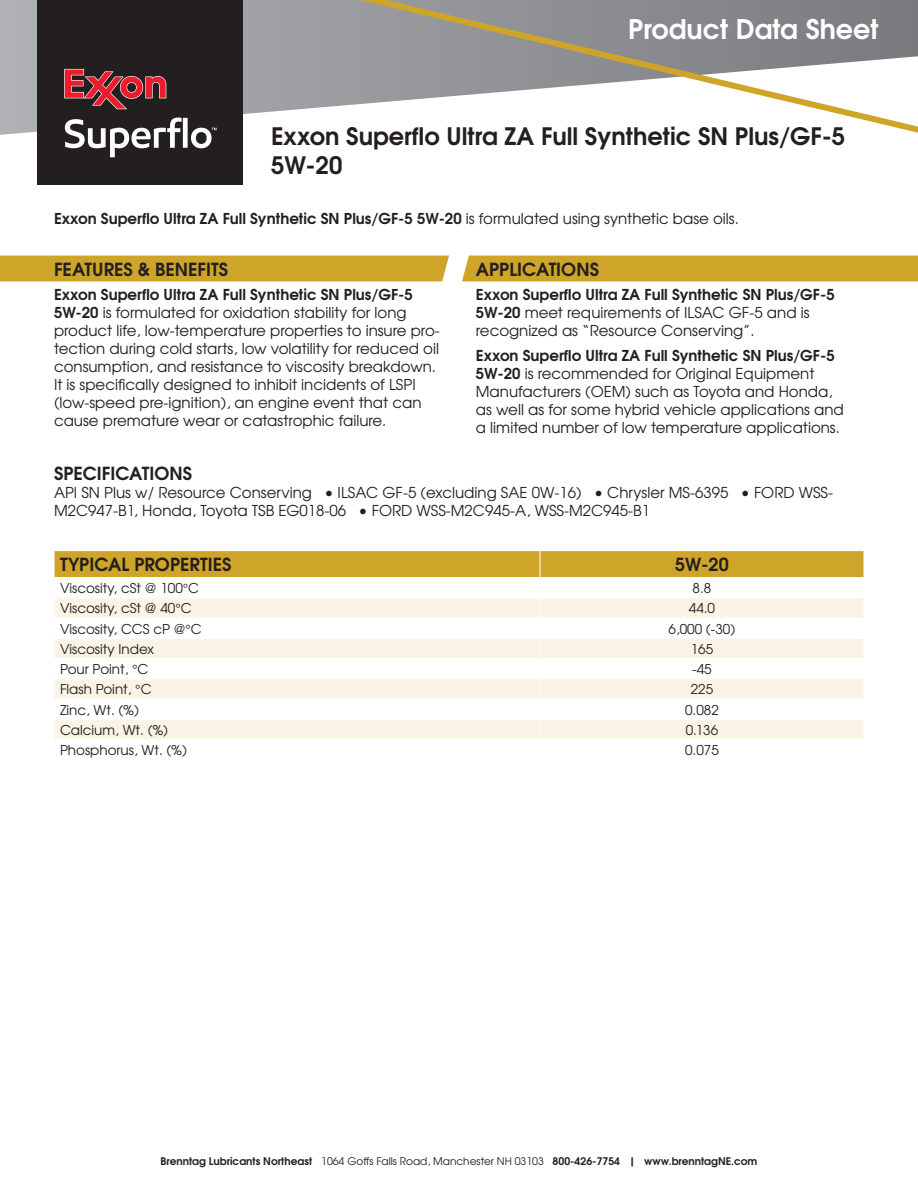
<style>
.page{position:relative;width:918px;height:1188px;background:#fff}
.page>*{position:absolute;margin:0;border:0;box-sizing:border-box;transform-origin:0 0}
.t1{font:700 27px "Te X Gyre Adventor";color:#fff}
.t2{font:700 24px/28.8px "Te X Gyre Adventor";color:#231f20}
.t3{font:700 18px "Te X Gyre Adventor";color:#231f20}
.t4{font:15px/18px "Te X Gyre Adventor";color:#231f20}
.t5{font:700 15px "Te X Gyre Adventor";color:#231f20}
.t6{font:13.5px "Te X Gyre Adventor";color:#231f20}
.t7{font:700 10.5px "Te X Gyre Adventor";color:#231f20}
.s1{font-weight:400}
.s2{font-weight:700}
.s3{font-family:"Helvetica"}
</style>
<div class="page">
<div style="left:0;top:256px;width:449px;height:25px;background:#cea529"></div>
<div style="left:462px;top:256px;width:456px;height:25px;background:#cea529"></div>
<svg style="left:0;top:0;width:265px;height:135px;background:#b0b1b4"></svg>
<div style="left:38px;top:0;width:205px;height:184px;background:#231f20"></div>
<svg style="left:64px;top:69px;width:102px;height:40px"></svg>
<svg style="left:65px;top:118px;width:152px;height:39px"></svg>
<svg style="left:265px;top:0;width:653px;height:133px"></svg>
<svg style="left:54px;top:551px;width:810px;height:188px"></svg>
<hr style="left:54px;top:598px;width:486px;height:1px;background:#fff">
<hr style="left:540px;top:598px;width:324px;height:1px;background:#fff">
<p class="t1" style="left:628px;top:5px;width:252px">Product Data Sheet</p>
<p class="t2" style="left:271px;top:120px;width:576px">Exxon Superflo Ultra ZA Full Synthetic SN Plus/GF-5<br>5W-20</p>
<p class="t5" style="left:54px;top:205px;width:686px">Exxon Superflo Ultra ZA Full Synthetic SN Plus/GF-5 5W-20 <span class="s1">is formulated using synthetic base oils.</span></p>
<p class="t3" style="left:54px;top:253px;width:176px">FEATURES &amp; BENEFITS</p>
<p class="t4" style="left:54px;top:285px;width:387px"><span class="s2">Exxon Superflo Ultra ZA Full Synthetic SN Plus/GF-5<br>5W-20</span> is formulated for oxidation stability for long product life, low-temperature properties to insure pro&shy;tection during cold starts, low volatility for reduced oil consumption, and resistance to viscosity breakdown.<br>It is specifically designed to inhibit incidents of LSPI (low-speed pre-ignition), an engine event that can cause premature wear or catastrophic failure.</p>
<p class="t3" style="left:476px;top:253px;width:125px">APPLICATIONS</p>
<p class="t4" style="left:476px;top:285px;width:360px"><span class="s2">Exxon Superflo Ultra ZA Full Synthetic SN Plus/GF-5<br>5W-20</span> meet requirements of ILSAC GF-5 and is recognized as “Resource Conserving”.</p>
<p class="t4" style="left:476px;top:346px;width:369px"><span class="s2">Exxon Superflo Ultra ZA Full Synthetic SN Plus/GF-5<br>5W-20</span> is recommended for Original Equipment Manufacturers (OEM) such as Toyota and Honda, as well as for some hybrid vehicle applications and a limited number of low temperature applications.</p>
<p class="t3" style="left:54px;top:458px;width:140px">SPECIFICATIONS</p>
<p class="t4" style="left:54px;top:483px;width:781px">API SN Plus w/ Resource Conserving • ILSAC GF-5 (excluding SAE 0W-16) • Chrysler MS-6395 • FORD WSS-<br>M2C947-B1, Honda, Toyota TSB EG018-06 • FORD WSS-M2C945-A, WSS-M2C945-B1</p>
<p class="t3" style="left:60px;top:549px;width:173px">TYPICAL PROPERTIES</p>
<p class="t3" style="left:675px;top:549px;width:55px">5W-20</p>
<p class="t6" style="left:60px;top:578px;width:141px">Viscosity, cSt @ 100<span class="s3">°</span>C</p>
<p class="t6" style="left:693px;top:578px;width:20px">8.8</p>
<p class="t6" style="left:60px;top:598px;width:133px">Viscosity, cSt @ 40<span class="s3">°</span>C</p>
<p class="t6" style="left:689px;top:598px;width:28px">44.0</p>
<p class="t6" style="left:60px;top:618px;width:143px">Viscosity, CCS cP @<span class="s3">°</span>C</p>
<p class="t6" style="left:669px;top:618px;width:68px">6,000 (-30)</p>
<p class="t6" style="left:60px;top:638px;width:95px">Viscosity Index</p>
<p class="t6" style="left:691px;top:638px;width:24px">165</p>
<p class="t6" style="left:60px;top:659px;width:90px">Pour Point, <span class="s3">°</span>C</p>
<p class="t6" style="left:692px;top:659px;width:21px">-45</p>
<p class="t6" style="left:60px;top:679px;width:93px">Flash Point, <span class="s3">°</span>C</p>
<p class="t6" style="left:691px;top:679px;width:24px">225</p>
<p class="t6" style="left:60px;top:699px;width:81px">Zinc, Wt. (%)</p>
<p class="t6" style="left:685px;top:699px;width:35px">0.082</p>
<p class="t6" style="left:60px;top:719px;width:110px">Calcium, Wt. (%)</p>
<p class="t6" style="left:686px;top:719px;width:34px">0.136</p>
<p class="t6" style="left:60px;top:740px;width:129px">Phosphorus, Wt. (%)</p>
<p class="t6" style="left:685px;top:740px;width:35px">0.075</p>
<p class="t7" style="left:161px;top:1152px;width:598px">Brenntag Lubricants Northeast <span class="s1">1064 Goffs Falls Road, Manchester NH 03103</span> 800-426-7754 | www.brenntagNE.com</p>
</div>
